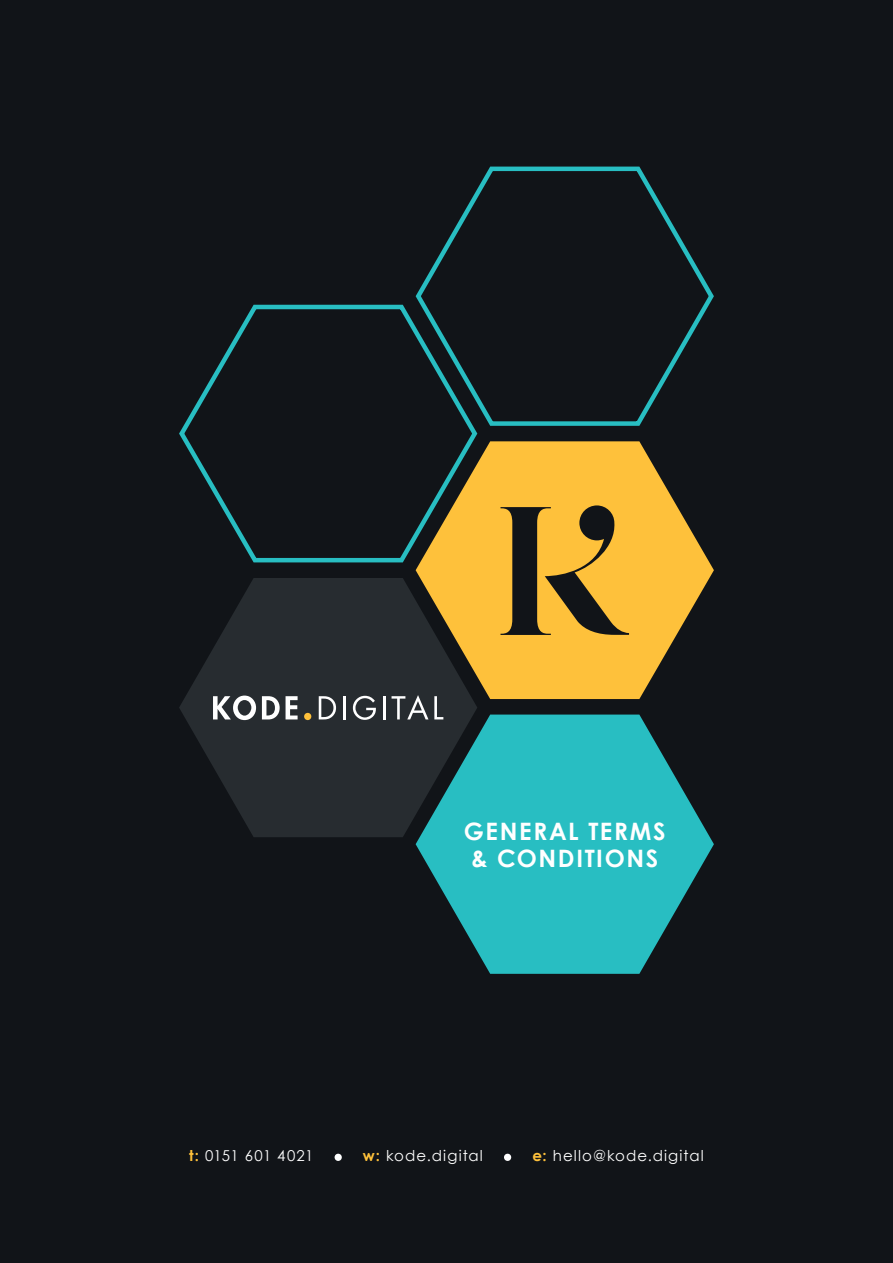
<style>
.page{position:relative;width:893px;height:1263px;background:#111418}
.page>*{position:absolute;margin:0;border:0;box-sizing:border-box;transform-origin:0 0}
.t1{font:700 24px/27px "Century Gothic";letter-spacing:.065em;color:#fff;text-align:center}
.t2{font:15px "Century Gothic";letter-spacing:.07em;color:#fff}
.t3{font:15px "Century Gothic";letter-spacing:.02em;color:#fff}
.s1{font-weight:700;color:#fec13b}
</style>
<div class="page">
<svg style="left:179px;top:578px;width:298px;height:259px;fill:#272c30"></svg>
<svg style="left:416px;top:714px;width:298px;height:260px;fill:#28bec2"></svg>
<svg style="left:415px;top:166px;width:299px;height:260px"></svg>
<svg style="left:416px;top:441px;width:298px;height:258px;fill:#fec13b"></svg>
<svg style="left:179px;top:302px;width:301px;height:264px"></svg>
<svg style="left:500px;top:505px;width:129px;height:130px"></svg>
<svg style="left:213px;top:695px;width:43px;height:25px"></svg>
<svg style="left:262px;top:696px;width:18px;height:23px"></svg>
<svg style="left:286px;top:696px;width:12px;height:23px"></svg>
<svg style="left:304px;top:713px;width:7px;height:7px"></svg>
<svg style="left:319px;top:696px;width:17px;height:23px"></svg>
<hr style="left:343px;top:696px;width:3px;height:23px;background:#fff">
<svg style="left:353px;top:696px;width:23px;height:24px"></svg>
<hr style="left:383px;top:696px;width:3px;height:23px;background:#fff">
<svg style="left:392px;top:695px;width:36px;height:24px"></svg>
<svg style="left:434px;top:696px;width:9px;height:23px"></svg>
<svg style="left:335px;top:1154px;width:7px;height:7px"></svg>
<svg style="left:504px;top:1154px;width:7px;height:7px"></svg>
<h1 class="t1" style="left:464px;top:817px;width:203px">GENERAL TERMS &amp; CONDITIONS</h1>
<p class="t3" style="left:189px;top:1146px;width:126px"><span class="s1">t:</span> 0151 601 4021</p>
<p class="t2" style="left:363px;top:1146px;width:121px"><span class="s1">w:</span> kode.digital</p>
<p class="t2" style="left:532px;top:1146px;width:173px"><span class="s1">e:</span> hello@kode.digital</p>
</div>
